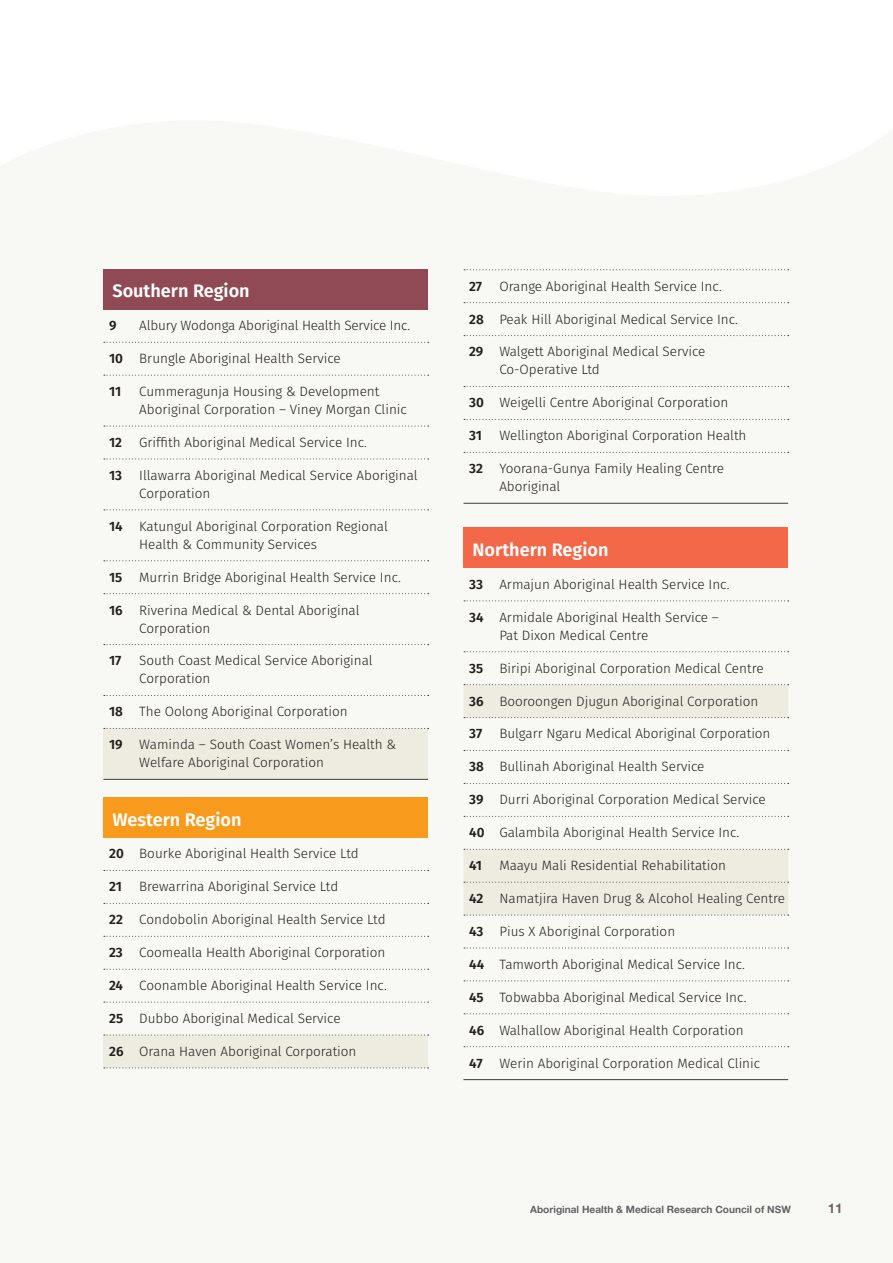
<style>
.page{position:relative;width:893px;height:1263px;background:#f8f8f4}
.page>*{position:absolute;margin:0;border:0;box-sizing:border-box;transform-origin:0 0}
.Body_copy{font:600 18.15px "Fira Sans";color:#fff}
.Numbered_list_2{font:300 13.5px/18px "Fira Sans";color:#231f20}
.Numbered_list_2-2{font:600 13.5px "Fira Sans";letter-spacing:-.01em;color:#231f20}
.t1{font:13.5px "Alte Haas Grotesk Bold";color:#71635c}
.t2{font:10.2px "Alte Haas Grotesk Bold";color:#636366}
.s1{font-weight:600}
</style>
<div class="page">
<svg style="left:0;top:0;width:893px;height:195px;fill:#fff"></svg>
<div style="left:103px;top:269px;width:325px;height:40px;background:#904a55"></div>
<div style="left:103px;top:728px;width:325px;height:51px;background:#eeebe0"></div>
<svg style="left:104px;top:342px;width:325px;height:1px"></svg>
<svg style="left:104px;top:375px;width:325px;height:1px"></svg>
<svg style="left:104px;top:426px;width:325px;height:1px"></svg>
<svg style="left:104px;top:458px;width:325px;height:1px"></svg>
<svg style="left:104px;top:509px;width:325px;height:1px"></svg>
<svg style="left:104px;top:593px;width:325px;height:1px"></svg>
<svg style="left:104px;top:644px;width:325px;height:1px"></svg>
<svg style="left:104px;top:695px;width:325px;height:1px"></svg>
<svg style="left:104px;top:728px;width:325px;height:1px"></svg>
<hr style="left:103px;top:779px;width:325px;height:1px;background:#3e3e3f">
<svg style="left:104px;top:560px;width:325px;height:1px"></svg>
<div style="left:103px;top:797px;width:325px;height:40px;background:#f89a1c"></div>
<div style="left:103px;top:1035px;width:325px;height:33px;background:#eeebe0"></div>
<svg style="left:104px;top:870px;width:325px;height:1px"></svg>
<svg style="left:104px;top:903px;width:325px;height:1px"></svg>
<svg style="left:104px;top:936px;width:325px;height:1px"></svg>
<svg style="left:104px;top:969px;width:325px;height:1px"></svg>
<svg style="left:104px;top:1001px;width:325px;height:1px"></svg>
<svg style="left:104px;top:1034px;width:325px;height:1px"></svg>
<svg style="left:104px;top:1067px;width:325px;height:1px"></svg>
<svg style="left:464px;top:302px;width:325px;height:1px"></svg>
<svg style="left:464px;top:269px;width:325px;height:1px"></svg>
<svg style="left:464px;top:335px;width:325px;height:1px"></svg>
<svg style="left:464px;top:386px;width:325px;height:1px"></svg>
<svg style="left:464px;top:419px;width:325px;height:1px"></svg>
<svg style="left:464px;top:452px;width:325px;height:1px"></svg>
<hr style="left:463px;top:503px;width:325px;height:1px;background:#3e3e3f">
<div style="left:463px;top:528px;width:325px;height:40px;background:#f26849"></div>
<svg style="left:463px;top:685px;width:325px;height:230px"></svg>
<hr style="left:463px;top:1079px;width:325px;height:1px;background:#3e3e3f">
<svg style="left:464px;top:600px;width:325px;height:1px"></svg>
<svg style="left:464px;top:651px;width:325px;height:1px"></svg>
<svg style="left:464px;top:947px;width:325px;height:1px"></svg>
<svg style="left:464px;top:684px;width:325px;height:1px"></svg>
<svg style="left:464px;top:717px;width:325px;height:1px"></svg>
<svg style="left:464px;top:750px;width:325px;height:1px"></svg>
<svg style="left:464px;top:783px;width:325px;height:1px"></svg>
<svg style="left:464px;top:816px;width:325px;height:1px"></svg>
<svg style="left:464px;top:849px;width:325px;height:1px"></svg>
<svg style="left:464px;top:882px;width:325px;height:1px"></svg>
<svg style="left:464px;top:914px;width:325px;height:1px"></svg>
<svg style="left:464px;top:980px;width:325px;height:1px"></svg>
<svg style="left:464px;top:1013px;width:325px;height:1px"></svg>
<svg style="left:464px;top:1046px;width:325px;height:1px"></svg>
<p class="Body_copy" style="left:112px;top:276px;width:139px">Southern Region</p>
<p class="Numbered_list_2-2" style="left:109px;top:314px;width:9px">9</p>
<p class="Numbered_list_2" style="left:139px;top:316px;width:273px">Albury Wodonga Aboriginal Health Service Inc.</p>
<p class="Numbered_list_2" style="left:109px;top:349px;width:233px"><span class="s1">10</span> Brungle Aboriginal Health Service</p>
<p class="Numbered_list_2-2" style="left:109px;top:380px;width:14px">11</p>
<p class="Numbered_list_2" style="left:139px;top:382px;width:269px">Cummeragunja Housing &amp; Development<br>Aboriginal Corporation – Viney Morgan Clinic</p>
<p class="Numbered_list_2-2" style="left:109px;top:431px;width:15px">12</p>
<p class="Numbered_list_2" style="left:139px;top:433px;width:229px">Griffith Aboriginal Medical Service Inc.</p>
<p class="Numbered_list_2-2" style="left:109px;top:464px;width:15px">13</p>
<p class="Numbered_list_2" style="left:139px;top:466px;width:280px">Illawarra Aboriginal Medical Service Aboriginal<br>Corporation</p>
<p class="Numbered_list_2" style="left:139px;top:517px;width:250px;text-indent:-30px"><span class="s1">14</span> Katungul Aboriginal Corporation Regional<br>Health &amp; Community Services</p>
<p class="Numbered_list_2" style="left:109px;top:568px;width:293px"><span class="s1">15</span> Murrin Bridge Aboriginal Health Service Inc.</p>
<p class="Numbered_list_2" style="left:139px;top:601px;width:222px;text-indent:-30px"><span class="s1">16</span> Riverina Medical &amp; Dental Aboriginal<br>Corporation</p>
<p class="Numbered_list_2-2" style="left:109px;top:650px;width:14px">17</p>
<p class="Numbered_list_2" style="left:139px;top:652px;width:235px">South Coast Medical Service Aboriginal<br>Corporation</p>
<p class="Numbered_list_2" style="left:109px;top:703px;width:240px"><span class="s1">18</span> The Oolong Aboriginal Corporation</p>
<p class="Numbered_list_2" style="left:139px;top:735px;width:258px;text-indent:-30px"><span class="s1">19</span> Waminda – South Coast Women’s Health &amp;<br>Welfare Aboriginal Corporation</p>
<p class="Body_copy" style="left:112px;top:804px;width:131px">Western Region</p>
<p class="Numbered_list_2" style="left:109px;top:845px;width:251px"><span class="s1">20</span> Bourke Aboriginal Health Service Ltd</p>
<p class="Numbered_list_2-2" style="left:109px;top:875px;width:14px">21</p>
<p class="Numbered_list_2" style="left:139px;top:877px;width:201px">Brewarrina Aboriginal Service Ltd</p>
<p class="Numbered_list_2" style="left:109px;top:910px;width:278px"><span class="s1">22</span> Condobolin Aboriginal Health Service Ltd</p>
<p class="Numbered_list_2" style="left:109px;top:943px;width:278px"><span class="s1">23</span> Coomealla Health Aboriginal Corporation</p>
<p class="Numbered_list_2" style="left:109px;top:976px;width:279px"><span class="s1">24</span> Coonamble Aboriginal Health Service Inc.</p>
<p class="Numbered_list_2" style="left:109px;top:1009px;width:233px"><span class="s1">25</span> Dubbo Aboriginal Medical Service</p>
<p class="Numbered_list_2" style="left:109px;top:1042px;width:249px"><span class="s1">26</span> Orana Haven Aboriginal Corporation</p>
<p class="Numbered_list_2-2" style="left:469px;top:275px;width:15px">27</p>
<p class="Numbered_list_2" style="left:499px;top:277px;width:224px">Orange Aboriginal Health Service Inc.</p>
<p class="Numbered_list_2" style="left:469px;top:310px;width:270px"><span class="s1">28</span> Peak Hill Aboriginal Medical Service Inc.</p>
<p class="Numbered_list_2" style="left:499px;top:343px;width:208px;text-indent:-30px"><span class="s1">29</span> Walgett Aboriginal Medical Service<br>Co-Operative Ltd</p>
<p class="Numbered_list_2" style="left:469px;top:394px;width:261px"><span class="s1">30</span> Weigelli Centre Aboriginal Corporation</p>
<p class="Numbered_list_2-2" style="left:469px;top:424px;width:14px">31</p>
<p class="Numbered_list_2" style="left:499px;top:426px;width:249px">Wellington Aboriginal Corporation Health</p>
<p class="Numbered_list_2" style="left:499px;top:459px;width:226px;text-indent:-30px"><span class="s1">32</span> Yoorana-Gunya Family Healing Centre<br>Aboriginal</p>
<p class="Body_copy" style="left:473px;top:535px;width:137px">Northern Region</p>
<p class="Numbered_list_2" style="left:469px;top:575px;width:262px"><span class="s1">33</span> Armajun Aboriginal Health Service Inc.</p>
<p class="Numbered_list_2" style="left:499px;top:608px;width:221px;text-indent:-30px"><span class="s1">34</span> Armidale Aboriginal Health Service –<br>Pat Dixon Medical Centre</p>
<p class="Numbered_list_2" style="left:469px;top:659px;width:296px"><span class="s1">35</span> Biripi Aboriginal Corporation Medical Centre</p>
<p class="Numbered_list_2" style="left:469px;top:692px;width:291px"><span class="s1">36</span> Booroongen Djugun Aboriginal Corporation</p>
<p class="Numbered_list_2-2" style="left:469px;top:723px;width:15px">37</p>
<p class="Numbered_list_2" style="left:499px;top:725px;width:273px">Bulgarr Ngaru Medical Aboriginal Corporation</p>
<p class="Numbered_list_2" style="left:469px;top:758px;width:237px"><span class="s1">38</span> Bullinah Aboriginal Health Service</p>
<p class="Numbered_list_2" style="left:469px;top:790px;width:298px"><span class="s1">39</span> Durri Aboriginal Corporation Medical Service</p>
<p class="Numbered_list_2" style="left:469px;top:823px;width:272px"><span class="s1">40</span> Galambila Aboriginal Health Service Inc.</p>
<p class="Numbered_list_2-2" style="left:469px;top:854px;width:14px">41</p>
<p class="Numbered_list_2" style="left:499px;top:856px;width:228px">Maayu Mali Residential Rehabilitation</p>
<p class="Numbered_list_2" style="left:469px;top:889px;width:317px"><span class="s1">42</span> Namatjira Haven Drug &amp; Alcohol Healing Centre</p>
<p class="Numbered_list_2" style="left:469px;top:922px;width:208px"><span class="s1">43</span> Pius X Aboriginal Corporation</p>
<p class="Numbered_list_2" style="left:469px;top:955px;width:277px"><span class="s1">44</span> Tamworth Aboriginal Medical Service Inc.</p>
<p class="Numbered_list_2" style="left:469px;top:988px;width:279px"><span class="s1">45</span> Tobwabba Aboriginal Medical Service Inc.</p>
<p class="Numbered_list_2" style="left:469px;top:1021px;width:276px"><span class="s1">46</span> Walhallow Aboriginal Health Corporation</p>
<p class="Numbered_list_2" style="left:469px;top:1054px;width:292px"><span class="s1">47</span> Werin Aboriginal Corporation Medical Clinic</p>
<p class="t2" style="left:530px;top:1203px;width:262px">Aboriginal Health &amp; Medical Research Council of NSW</p>
<p class="t1" style="left:828px;top:1199px;width:17px">11</p>
</div>
